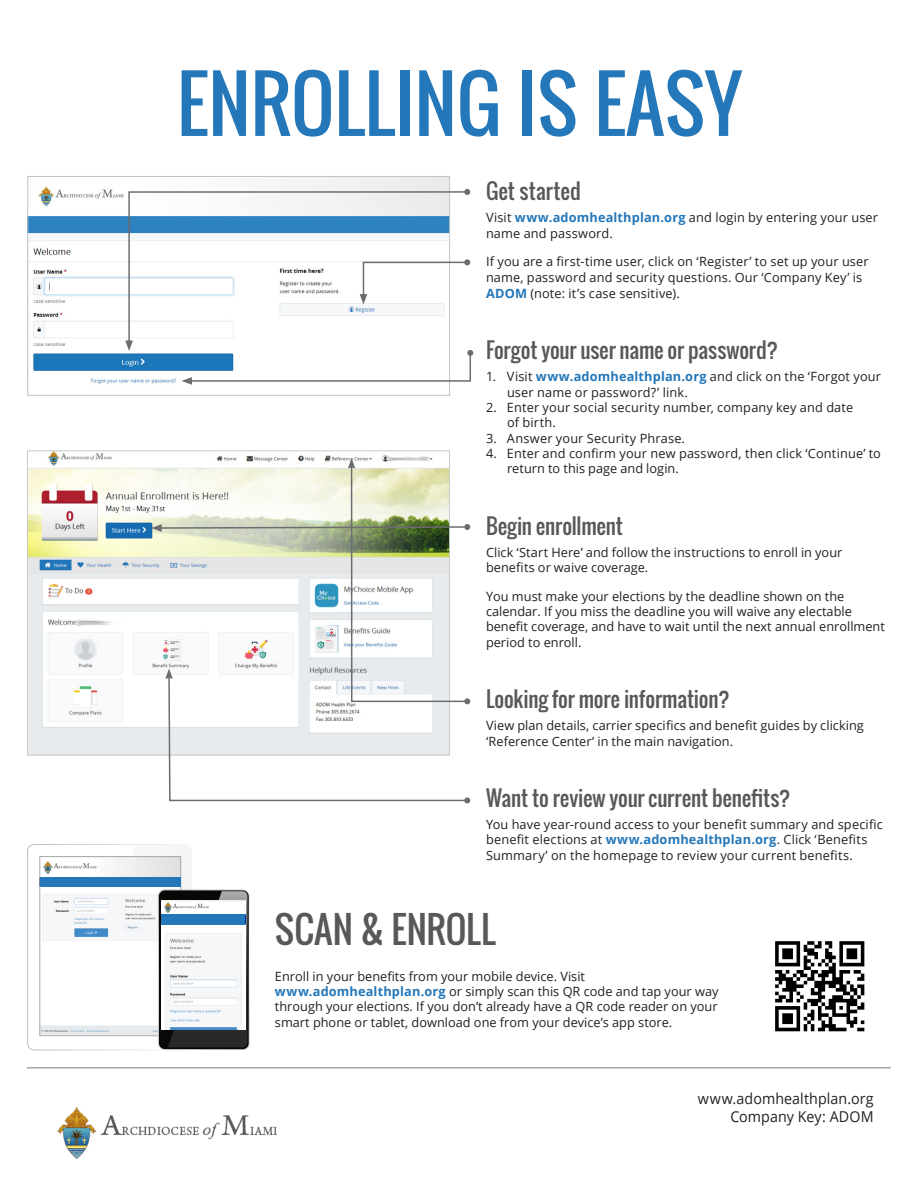
<style>
.page{position:relative;width:918px;height:1188px;background:#fff}
.page>*{position:absolute;margin:0;border:0;box-sizing:border-box;transform-origin:0 0}
.t1{font:75px "Oswald";color:#2477b9}
.t2{font:36px "Oswald";letter-spacing:.005em;color:#57585a}
.body{font:21px "Oswald";letter-spacing:-.01em;color:#57585a}
.t3{font:15px "Open Sans";letter-spacing:.005em;color:#231f20;scale:.95 1}
.body-2{font:12.75px/15.3px "Open Sans";letter-spacing:.005em;color:#231f20}
.s1{font-weight:700;color:#2477b9}
</style>
<div class="page">
<img style="left:29px;top:178px;width:419px;height:206px">
<div style="left:27px;top:176px;width:423px;height:220px;border:1px solid #c1c2c4"></div>
<img style="left:29px;top:452px;width:401px;height:302px">
<svg style="left:181px;top:350px;width:292px;height:35px"></svg>
<svg style="left:128px;top:190px;width:336px;height:154px"></svg>
<svg style="left:464px;top:189px;width:6px;height:6px"></svg>
<svg style="left:125px;top:340px;width:8px;height:11px"></svg>
<svg style="left:360px;top:259px;width:110px;height:46px"></svg>
<svg style="left:151px;top:458px;width:319px;height:345px"></svg>
<img style="left:58px;top:1108px;width:219px;height:51px">
<hr style="left:27px;top:1067px;width:864px;height:2px;background:#a8a9ad">
<img style="left:775px;top:941px;width:90px;height:91px">
<svg style="left:27px;top:844px;width:223px;height:207px"></svg>
<img style="left:162px;top:901px;width:83px;height:128px">
<img style="left:43px;top:862px;width:53px;height:12px">
<img style="left:165px;top:902px;width:44px;height:10px">
<div style="left:40px;top:878px;width:140px;height:9px;background:#2477b9"></div>
<div style="left:162px;top:914px;width:83px;height:10px;background:#2477b9"></div>
<p class="t1" style="left:177px;top:47px;width:567px">ENROLLING IS EASY</p>
<p class="body" style="left:486px;top:175px;width:97px">Get started</p>
<p class="body-2" style="left:486px;top:210px;width:394px">Visit <span class="s1">www.adomhealthplan.org</span> and login by entering your user name and password.</p>
<p class="body-2" style="left:486px;top:254px;width:384px;line-height:15.8px">If you are a first-time user, click on ‘Register’ to set up your user name, password and security questions. Our ‘Company Key’ is<br><span class="s1">ADOM</span> (note: it’s case sensitive).</p>
<p class="body" style="left:486px;top:334px;width:294px">Forgot your user name or password?</p>
<p class="body-2" style="left:507px;top:369px;width:376px;text-indent:-21px">1. Visit <span class="s1">www.adomhealthplan.org</span> and click on the ‘Forgot your user name or password?’ link.</p>
<p class="body-2" style="left:507px;top:399px;width:348px;text-indent:-21px">2. Enter your social security number, company key and date of birth.</p>
<p class="body-2" style="left:486px;top:430px;width:201px">3. Answer your Security Phrase.</p>
<p class="body-2" style="left:507px;top:445px;width:376px;text-indent:-21px">4. Enter and confirm your new password, then click ‘Continue’ to return to this page and login.</p>
<p class="body" style="left:486px;top:510px;width:139px">Begin enrollment</p>
<p class="body-2" style="left:486px;top:544px;width:358px">Click ‘Start Here’ and follow the instructions to enroll in your benefits or waive coverage.</p>
<p class="body-2" style="left:486px;top:588px;width:400px">You must make your elections by the deadline shown on the calendar. If you miss the deadline you will waive any electable benefit coverage, and have to wait until the next annual enrollment period to enroll.</p>
<p class="body" style="left:486px;top:683px;width:245px">Looking for more information?</p>
<p class="body-2" style="left:486px;top:718px;width:379px">View plan details, carrier specifics and benefit guides by clicking ‘Reference Center’ in the main navigation.</p>
<p class="body" style="left:486px;top:782px;width:306px">Want to review your current benefits?</p>
<p class="body-2" style="left:486px;top:817px;width:399px">You have year-round access to your benefit summary and specific benefit elections at <span class="s1">www.adomhealthplan.org</span>. Click ‘Benefits<br>Summary’ on the homepage to review your current benefits.</p>
<p class="t2" style="left:275px;top:903px;width:222px">SCAN &amp; ENROLL</p>
<p class="body-2" style="left:275px;top:968px;width:445px">Enroll in your benefits from your mobile device. Visit <span class="s1">www.adomhealthplan.org</span> or simply scan this QR code and tap your way through your elections. If you don’t already have a QR code reader on your smart phone or tablet, download one from your device’s app store.</p>
<p class="t3" style="left:698px;top:1088px;width:186px">www.adomhealthplan.org</p>
<p class="t3" style="left:730px;top:1106px;width:152px">Company Key: ADOM</p>
</div>
